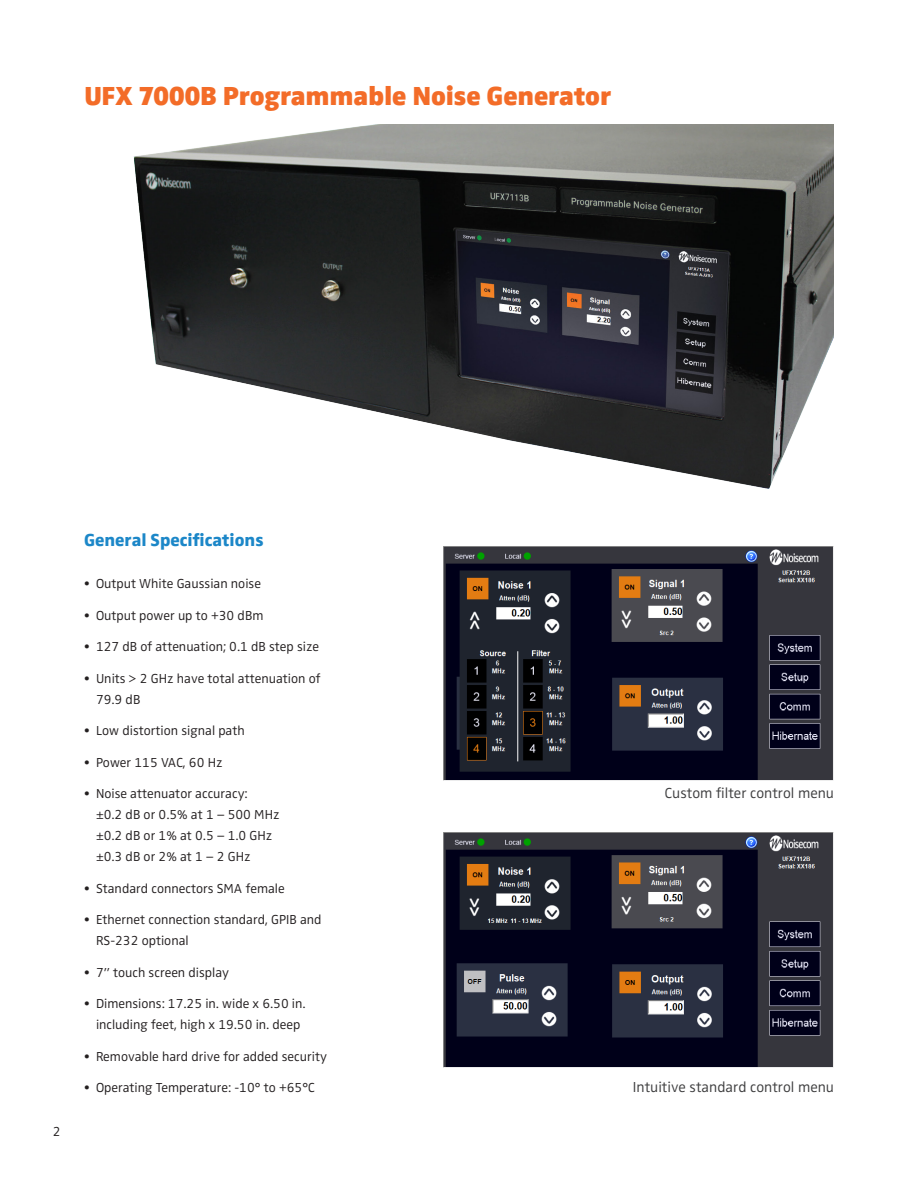
<style>
.page{position:relative;width:918px;height:1188px;background:#fff}
.page>*{position:absolute;margin:0;border:0;box-sizing:border-box;transform-origin:0 0}
.Headline{font:900 27px "Zwo Pro";letter-spacing:-.005em;color:#f36c28}
.Section_title{font:800 18px "Zwo Pro";color:#1c87c8}
.t1{font:300 15px "Zwo Pro";color:#3e3e3f}
.bullets{font:300 13.5px/21px "Zwo Pro";color:#231f20}
</style>
<div class="page">
<img style="left:134px;top:124px;width:700px;height:365px">
<img style="left:443px;top:547px;width:391px;height:234px">
<img style="left:443px;top:833px;width:391px;height:234px">
<p class="Headline" style="left:84px;top:75px;width:529px">UFX 7000B Programmable Noise Generator</p>
<p class="bullets" style="left:53px;top:1121px;width:9px">2</p>
<p class="Section_title" style="left:84px;top:526px;width:181px">General Specifications</p>
<p class="bullets" style="left:84px;top:572px;width:179px">• Output White Gaussian noise</p>
<p class="bullets" style="left:84px;top:604px;width:181px">• Output power up to +30 dBm</p>
<p class="bullets" style="left:84px;top:635px;width:237px">• 127 dB of attenuation; 0.1 dB step size</p>
<p class="bullets" style="left:96px;top:667px;width:226px;text-indent:-12px">• Units &gt; 2 GHz have total attenuation of<br>79.9 dB</p>
<p class="bullets" style="left:84px;top:719px;width:162px">• Low distortion signal path</p>
<p class="bullets" style="left:84px;top:751px;width:140px">• Power 115 VAC, 60 Hz</p>
<p class="bullets" style="left:96px;top:782px;width:185px;text-indent:-12px">• Noise attenuator accuracy:<br>±0.2 dB or 0.5% at 1 – 500 MHz ±0.2 dB or 1% at 0.5 – 1.0 GHz ±0.3 dB or 2% at 1 – 2 GHz</p>
<p class="bullets" style="left:84px;top:877px;width:202px">• Standard connectors SMA female</p>
<p class="bullets" style="left:96px;top:908px;width:227px;text-indent:-12px">• Ethernet connection standard, GPIB and<br>RS-232 optional</p>
<p class="bullets" style="left:84px;top:961px;width:147px">• 7” touch screen display</p>
<p class="bullets" style="left:84px;top:992px;width:223px;text-align:center">• Dimensions: 17.25 in. wide x 6.50 in. including feet, high x 19.50 in. deep</p>
<p class="bullets" style="left:84px;top:1045px;width:244px">• Removable hard drive for added security</p>
<p class="bullets" style="left:84px;top:1076px;width:232px">• Operating Temperature: -10° to +65°C</p>
<p class="t1" style="left:665px;top:782px;width:171px">Custom filter control menu</p>
<p class="t1" style="left:633px;top:1076px;width:203px">Intuitive standard control menu</p>
</div>
